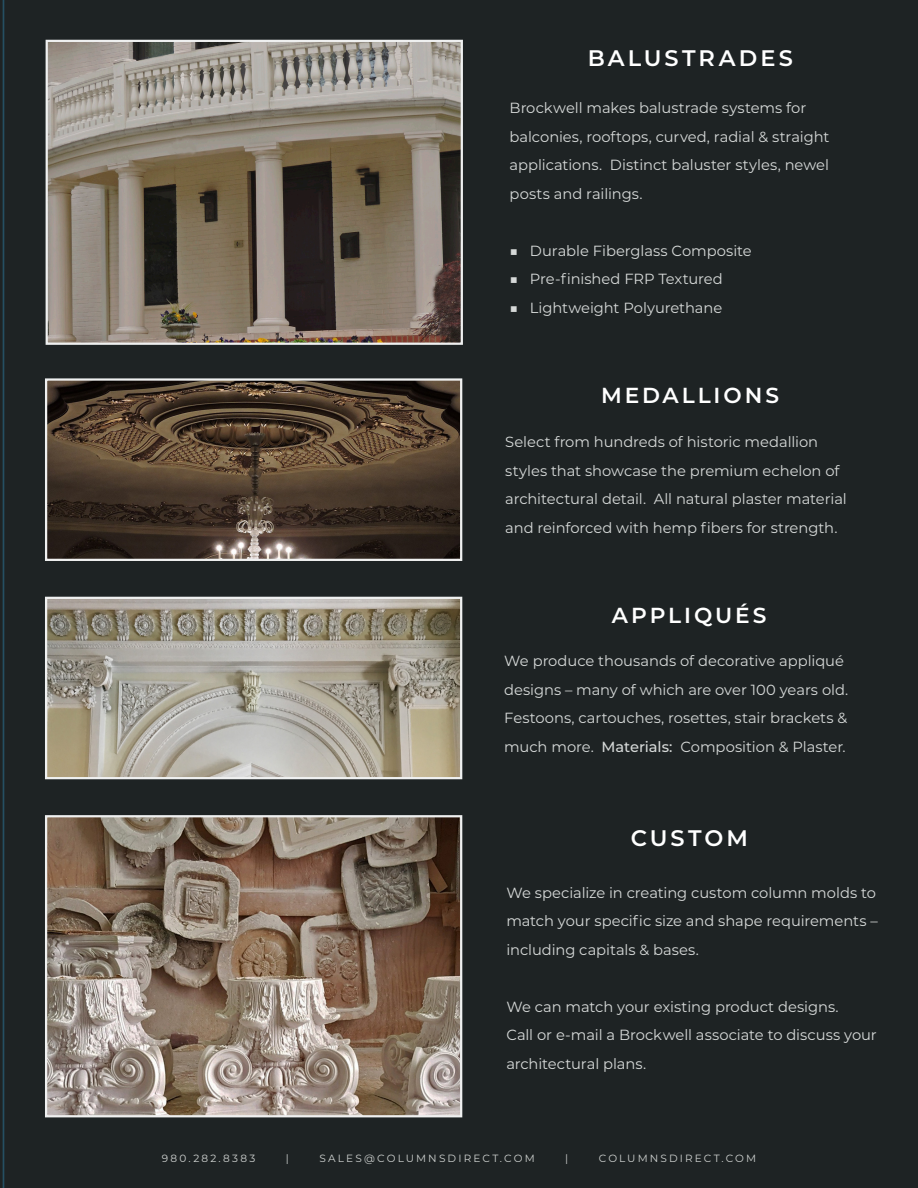
<style>
.page{position:relative;width:918px;height:1188px;background:#fff}
.page>*{position:absolute;margin:0;border:0;box-sizing:border-box;transform-origin:0 0}
.Text_SemiBold_15{font:600 22.5px "Montserrat";letter-spacing:.135em;color:#fff}
.Text_SemiBold_15-2{font:600 21.75px "Montserrat";letter-spacing:.135em;color:#fff}
.Text_SemiBold_15-3{font:14.7px/28.5px "Montserrat";letter-spacing:-.005em;color:#d6d9d8}
.Text_SemiBold_15-4{font:10.5px "Montserrat";letter-spacing:.205em;color:#cfd2d0}
.s1{font-weight:500}
</style>
<div class="page">
<svg style="left:0;top:0;width:3px;height:1188px;background:#1e282b"></svg>
<div style="left:3px;top:0;width:915px;height:1188px;background:#1e2324"></div>
<img style="left:48px;top:381px;width:411px;height:177px">
<div style="left:45px;top:378px;width:417px;height:183px;border:2px solid #eff0f0"></div>
<img style="left:48px;top:600px;width:411px;height:176px">
<div style="left:45px;top:597px;width:417px;height:182px;border:2px solid #eff0f0"></div>
<img style="left:49px;top:43px;width:411px;height:299px">
<div style="left:46px;top:40px;width:417px;height:305px;border:2px solid #eff0f0"></div>
<img style="left:48px;top:818px;width:411px;height:296px">
<div style="left:45px;top:815px;width:417px;height:302px;border:2px solid #eff0f0"></div>
<p class="Text_SemiBold_15" style="left:588px;top:42px;width:207px">BALUSTRADES</p>
<p class="Text_SemiBold_15-3" style="left:510px;top:93px;width:321px">Brockwell makes balustrade systems for balconies, rooftops, curved, radial &amp; straight applications. Distinct baluster styles, newel posts and railings.</p>
<p class="Text_SemiBold_15-3" style="left:510px;top:236px;width:244px">■ Durable Fiberglass Composite</p>
<p class="Text_SemiBold_15-3" style="left:510px;top:264px;width:215px">■ Pre-finished FRP Textured</p>
<p class="Text_SemiBold_15-3" style="left:510px;top:293px;width:214px">■ Lightweight Polyurethane</p>
<p class="Text_SemiBold_15-2" style="left:601px;top:379px;width:180px">MEDALLIONS</p>
<p class="Text_SemiBold_15-3" style="left:505px;top:427px;width:343px">Select from hundreds of historic medallion styles that showcase the premium echelon of architectural detail. All natural plaster material and reinforced with hemp fibers for strength.</p>
<p class="Text_SemiBold_15-2" style="left:612px;top:600px;width:156px">APPLIQUÉS</p>
<p class="Text_SemiBold_15-3" style="left:504px;top:646px;width:346px">We produce thousands of decorative appliqué designs – many of which are over 100 years old.<br>Festoons, cartouches, rosettes, stair brackets &amp; much more. <span class="s1">Materials:</span> Composition &amp; Plaster.</p>
<p class="Text_SemiBold_15" style="left:631px;top:822px;width:119px">CUSTOM</p>
<p class="Text_SemiBold_15-3" style="left:506px;top:878px;width:373px">We specialize in creating custom column molds to match your specific size and shape requirements – including capitals &amp; bases.</p>
<p class="Text_SemiBold_15-3" style="left:506px;top:992px;width:372px">We can match your existing product designs.<br>Call or e-mail a Brockwell associate to discuss your architectural plans.</p>
<p class="Text_SemiBold_15-4" style="left:162px;top:1151px;width:95px">980.282.8383</p>
<p class="Text_SemiBold_15-4" style="left:286px;top:1151px;width:5px">|</p>
<p class="Text_SemiBold_15-4" style="left:320px;top:1151px;width:217px">SALES@COLUMNSDIRECT.COM</p>
<p class="Text_SemiBold_15-4" style="left:565px;top:1151px;width:5px">|</p>
<p class="Text_SemiBold_15-4" style="left:599px;top:1151px;width:159px">COLUMNSDIRECT.COM</p>
</div>
